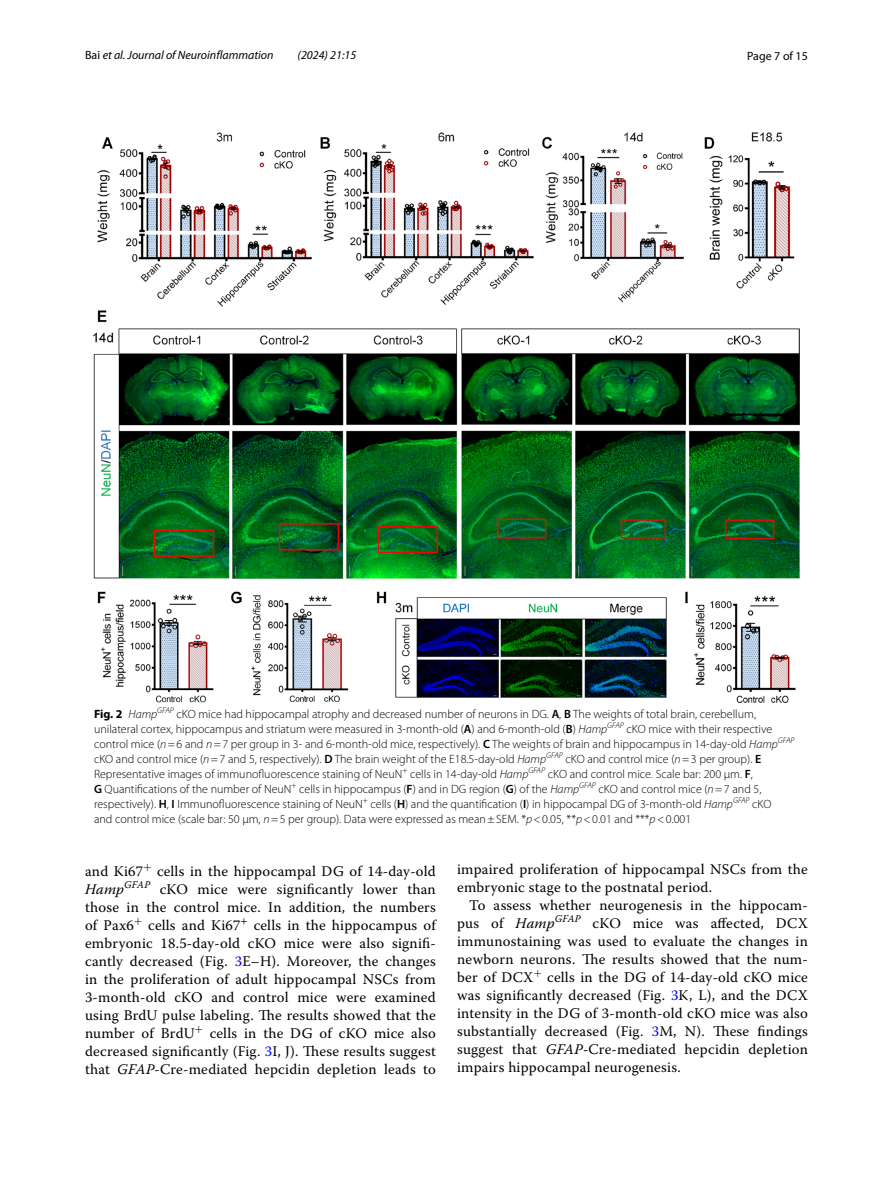
<style>
.page{position:relative;width:893px;height:1187px;background:#fff}
.page>*{position:absolute;margin:0;border:0;box-sizing:border-box;transform-origin:0 0}
.t1{font:14.7px/18px "Warnock Pro";letter-spacing:.015em;color:#000;text-align:justify}
.t2{font:300 12px/15px "Myriad Pro";color:#000}
.t3{font:italic 12px "Myriad Pro";color:#000}
.t4{font:12px "Myriad Pro";color:#000}
.s1{font-style:normal}
.s2{font-weight:700}
.s3{font-style:italic}
.s4{font-weight:600}
.s5{color:#00f}
</style>
<div class="page">
<img style="left:94px;top:133px;width:705px;height:569px">
<p class="t3" style="left:85px;top:48px;width:190px"><span class="s1">Bai</span> et al. Journal of Neuroinflammation</p>
<p class="t3" style="left:298px;top:48px;width:60px">(2024) 21:15</p>
<p class="t4" style="left:747px;top:48px;width:62px">Page 7 of 15</p>
<p class="t2" style="left:94px;top:706px;width:702px"><span class="s2">Fig. 2</span> <span class="s3">Hamp</span><sup>GFAP</sup> cKO mice had hippocampal atrophy and decreased number of neurons in DG. <span class="s4">A</span>, <span class="s4">B</span> The weights of total brain, cerebellum, unilateral cortex, hippocampus and striatum were measured in 3-month-old (<span class="s4">A</span>) and 6-month-old (<span class="s4">B</span>) <span class="s3">Hamp</span><sup>GFAP</sup> cKO mice with their respective control mice (<span class="s3">n</span>=6 and <span class="s3">n</span>=7 per group in 3- and 6-month-old mice, respectively). <span class="s4">C</span> The weights of brain and hippocampus in 14-day-old <span class="s3">Hamp</span><sup>GFAP </sup>cKO and control mice (<span class="s3">n</span>=7 and 5, respectively). <span class="s4">D</span> The brain weight of the E18.5-day-old <span class="s3">Hamp</span><sup>GFAP</sup> cKO and control mice (<span class="s3">n</span>=3 per group). <span class="s4">E </span>Representative images of immunofluorescence staining of -NeuN<sup>+</sup> cells in 14-day-old <span class="s3">Hamp</span><sup>GFAP</sup> cKO and control mice. Scale bar: 200 µm. <span class="s4">F</span>,<br><span class="s4">G</span> Quantifications of the number of -NeuN<sup>+</sup> cells in hippocampus (<span class="s4">F</span>) and in DG region (<span class="s4">G</span>) of the <span class="s3">Hamp</span><sup>GFAP</sup> cKO and control mice (<span class="s3">n</span>=7 and 5, respectively). <span class="s4">H</span>, <span class="s4">I</span> Immunofluorescence staining of -NeuN<sup>+</sup> cells (<span class="s4">H</span>) and the quantification (<span class="s4">I</span>) in hippocampal DG of 3-month-old <span class="s3">Hamp</span><sup>GFAP</sup> cKO<br>and control mice (scale bar: 50 μm, <span class="s3">n</span>=5 per group). Data were expressed as mean±SEM. *<span class="s3">p</span>&lt;0.05, **<span class="s3">p</span>&lt;0.01 and ***<span class="s3">p</span>&lt;0.001</p>
<p class="t1" style="left:85px;top:862px;width:352px">and Ki67<sup>+</sup> cells in the hippocampal DG of 14-day-old <span class="s3">Hamp</span><sup>GFAP</sup> cKO mice were significantly lower than those in the control mice. In addition, the numbers of Pax6<sup>+</sup> cells and Ki67<sup>+</sup> cells in the hippocampus of embryonic 18.5-day-old cKO mice were also signifi&shy;cantly decreased (Fig. <span class="s5">3</span>E–H). Moreover, the changes in the proliferation of adult hippocampal NSCs from 3-month-old cKO and control mice were examined using BrdU pulse labeling. The results showed that the number of BrdU<sup>+</sup> cells in the DG of cKO mice also decreased significantly (Fig. <span class="s5">3</span>I, J). These results suggest that <span class="s3">GFAP</span>-Cre-mediated hepcidin depletion leads to</p>
<p class="t1" style="left:457px;top:860px;width:352px">impaired proliferation of hippocampal NSCs from the embryonic stage to the postnatal period.</p>
<p class="t1" style="left:457px;top:896px;width:352px;text-indent:12px">To assess whether neurogenesis in the hippocam&shy;pus of <span class="s3">Hamp</span><sup>GFAP</sup> cKO mice was affected, DCX immunostaining was used to evaluate the changes in newborn neurons. The results showed that the num&shy;ber of DCX<sup>+</sup> cells in the DG of 14-day-old cKO mice was significantly decreased (Fig. <span class="s5">3</span>K, L), and the DCX intensity in the DG of 3-month-old cKO mice was also substantially decreased (Fig. <span class="s5">3</span>M, N). These findings suggest that <span class="s3">GFAP</span>-Cre-mediated hepcidin depletion impairs hippocampal neurogenesis.</p>
</div>
